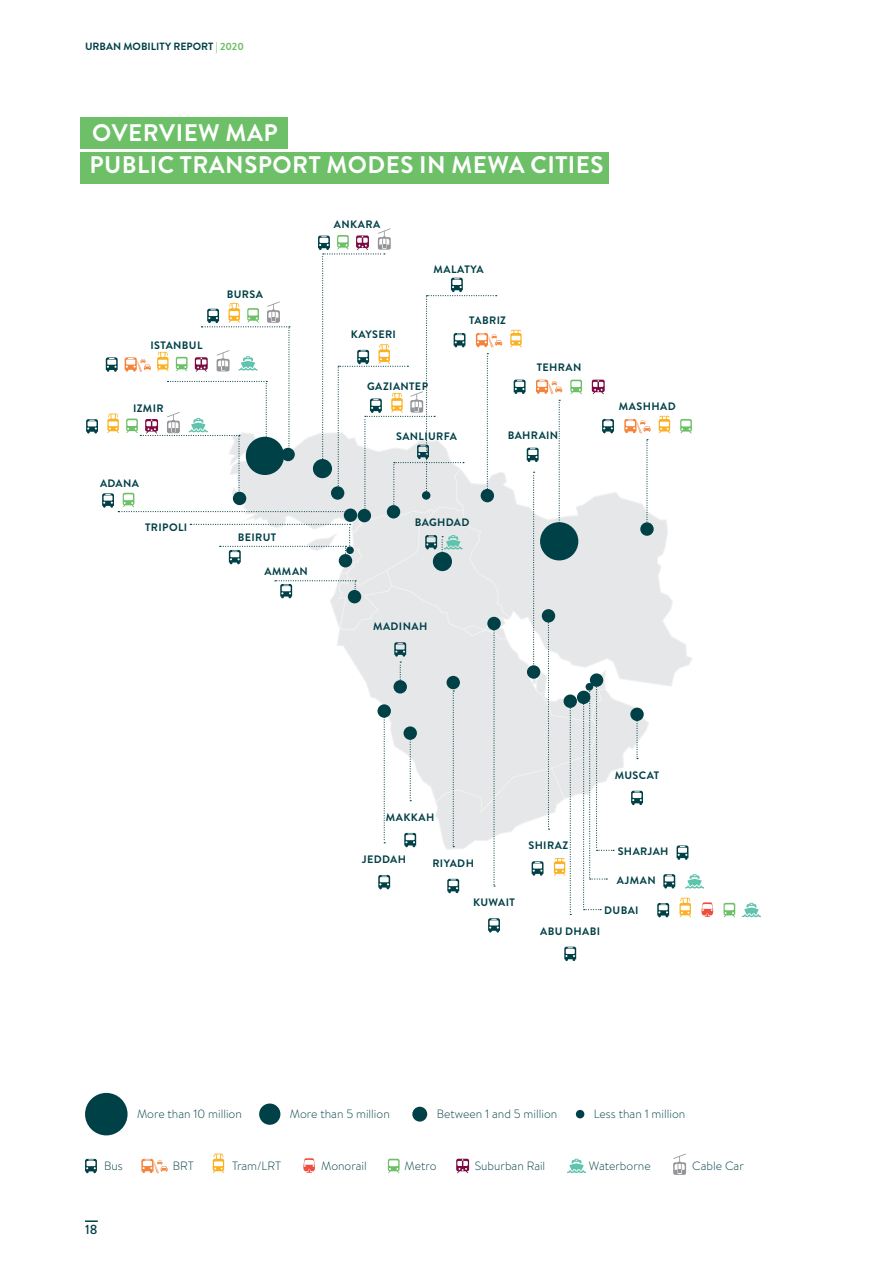
<style>
.page{position:relative;width:893px;height:1263px;background:#fff}
.page>*{position:absolute;margin:0;border:0;box-sizing:border-box;transform-origin:0 0}
.t1{font:700 24px "Brandon Grotesque";letter-spacing:.02em;color:#fff}
.t2{font:500 13.5px "Brandon Grotesque";color:#004047}
.t3{font:300 12px "Brandon Text";color:#004047}
.t4{font:700 10.8px "Brandon Grotesque";letter-spacing:.035em;color:#004047}
.t5{font:700 10.5px "Brandon Grotesque";color:#004047}
.s1{color:#6dc067}
</style>
<div class="page">
<svg style="left:85px;top:1220px;width:13px;height:2px"></svg>
<div style="left:81px;top:152px;width:528px;height:32px;background:#6dc067"></div>
<div style="left:81px;top:117px;width:207px;height:31px;background:#6dc067"></div>
<div style="left:259px;top:1103px;width:21px;height:22px;background:#004047;border-radius:50%"></div>
<div style="left:85px;top:1093px;width:43px;height:42px;background:#004047;border-radius:50%"></div>
<div style="left:412px;top:1107px;width:15px;height:14px;background:#004047;border-radius:50%"></div>
<div style="left:576px;top:1110px;width:8px;height:8px;background:#004047;border-radius:50%"></div>
<svg style="left:303px;top:1158px;width:12px;height:15px"></svg>
<svg style="left:213px;top:1153px;width:11px;height:20px"></svg>
<svg style="left:388px;top:1159px;width:12px;height:14px"></svg>
<svg style="left:85px;top:1159px;width:12px;height:14px"></svg>
<svg style="left:673px;top:1153px;width:13px;height:22px"></svg>
<svg style="left:456px;top:1159px;width:13px;height:14px"></svg>
<svg style="left:567px;top:1159px;width:19px;height:14px"></svg>
<svg style="left:141px;top:1159px;width:27px;height:14px"></svg>
<svg style="left:651px;top:514px;width:41px;height:172px"></svg>
<svg style="left:640px;top:522px;width:14px;height:14px"></svg>
<svg style="left:701px;top:902px;width:13px;height:15px"></svg>
<svg style="left:679px;top:898px;width:12px;height:19px"></svg>
<svg style="left:723px;top:903px;width:12px;height:14px"></svg>
<svg style="left:564px;top:947px;width:12px;height:14px"></svg>
<svg style="left:657px;top:903px;width:12px;height:14px"></svg>
<svg style="left:677px;top:845px;width:11px;height:15px"></svg>
<svg style="left:663px;top:874px;width:12px;height:14px"></svg>
<svg style="left:742px;top:903px;width:19px;height:14px"></svg>
<svg style="left:685px;top:874px;width:19px;height:14px"></svg>
<svg style="left:659px;top:416px;width:11px;height:17px"></svg>
<svg style="left:680px;top:419px;width:12px;height:14px"></svg>
<svg style="left:86px;top:228px;width:565px;height:704px"></svg>
<div style="left:422px;top:491px;width:8px;height:9px;background:#004047;border-radius:50%"></div>
<p class="t5" style="left:85px;top:39px;width:160px">URBAN MOBILITY REPORT <span class="s1">| 2020</span></p>
<h1 class="t1" style="left:92px;top:116px;width:187px">OVERVIEW MAP</h1>
<h1 class="t1" style="left:89px;top:148px;width:515px">PUBLIC TRANSPORT MODES IN MEWA CITIES</h1>
<p class="t4" style="left:150px;top:338px;width:54px">ISTANBUL</p>
<p class="t4" style="left:133px;top:401px;width:32px">IZMIR</p>
<p class="t4" style="left:227px;top:287px;width:38px">BURSA</p>
<p class="t4" style="left:100px;top:475px;width:41px">ADANA</p>
<p class="t4" style="left:145px;top:519px;width:44px">TRIPOLI</p>
<p class="t4" style="left:238px;top:530px;width:40px">BEIRUT</p>
<p class="t4" style="left:264px;top:564px;width:45px">AMMAN</p>
<p class="t4" style="left:334px;top:217px;width:48px">ANKARA</p>
<p class="t4" style="left:351px;top:327px;width:47px">KAYSERI</p>
<p class="t4" style="left:433px;top:262px;width:52px">MALATYA</p>
<p class="t4" style="left:469px;top:313px;width:38px">TABRIZ</p>
<p class="t4" style="left:367px;top:379px;width:63px">GAZIANTEP</p>
<p class="t4" style="left:537px;top:359px;width:46px">TEHRAN</p>
<p class="t4" style="left:396px;top:429px;width:62px">SANLIURFA</p>
<p class="t4" style="left:415px;top:515px;width:56px">BAGHDAD</p>
<p class="t4" style="left:373px;top:619px;width:56px">MADINAH</p>
<p class="t4" style="left:508px;top:427px;width:52px">BAHRAIN</p>
<p class="t4" style="left:619px;top:399px;width:58px">MASHHAD</p>
<p class="t4" style="left:386px;top:810px;width:50px">MAKKAH</p>
<p class="t4" style="left:362px;top:852px;width:45px">JEDDAH</p>
<p class="t4" style="left:432px;top:856px;width:43px">RIYADH</p>
<p class="t4" style="left:473px;top:895px;width:43px">KUWAIT</p>
<p class="t4" style="left:528px;top:838px;width:42px">SHIRAZ</p>
<p class="t4" style="left:615px;top:768px;width:46px">MUSCAT</p>
<p class="t4" style="left:618px;top:844px;width:52px">SHARJAH</p>
<p class="t4" style="left:617px;top:872px;width:40px">AJMAN</p>
<p class="t4" style="left:604px;top:902px;width:36px">DUBAI</p>
<p class="t4" style="left:540px;top:923px;width:62px">ABU DHABI</p>
<p class="t3" style="left:137px;top:1106px;width:106px">More than 10 million</p>
<p class="t3" style="left:290px;top:1106px;width:101px">More than 5 million</p>
<p class="t3" style="left:437px;top:1106px;width:122px">Between 1 and 5 million</p>
<p class="t3" style="left:594px;top:1106px;width:93px">Less than 1 million</p>
<p class="t3" style="left:104px;top:1157px;width:20px">Bus</p>
<p class="t3" style="left:173px;top:1157px;width:23px">BRT</p>
<p class="t3" style="left:232px;top:1157px;width:51px">Tram/LRT</p>
<p class="t3" style="left:321px;top:1157px;width:47px">Monorail</p>
<p class="t3" style="left:405px;top:1157px;width:33px">Metro</p>
<p class="t3" style="left:475px;top:1157px;width:72px">Suburban Rail</p>
<p class="t3" style="left:589px;top:1157px;width:63px">Waterborne</p>
<p class="t3" style="left:692px;top:1157px;width:53px">Cable Car</p>
<p class="t2" style="left:85px;top:1220px;width:14px">18</p>
</div>
